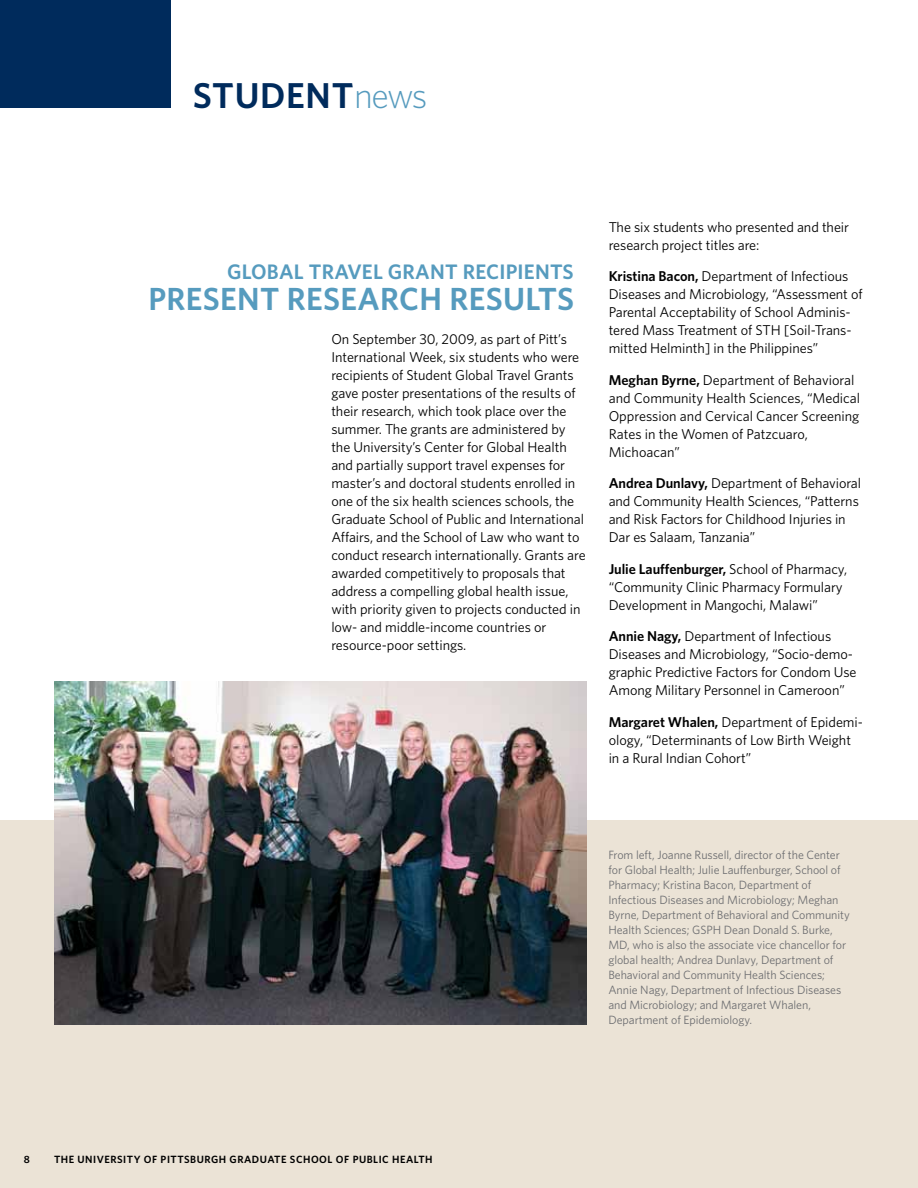
<style>
.page{position:relative;width:918px;height:1188px;background:#fff}
.page>*{position:absolute;margin:0;border:0;box-sizing:border-box;transform-origin:0 0}
.t1{font:600 36px "Whitney";letter-spacing:.135em;color:#002b5c}
.t2{font:600 32.1px "Whitney";letter-spacing:.05em;color:#569bbe}
.t3{font:600 21px "Whitney";letter-spacing:.01em;color:#569bbe}
.t4{font:14.25px/18px "Whitney";letter-spacing:-.005em;color:#000}
.t5{font:12px/15px "Whitney";letter-spacing:-.005em;color:#6d6e71}
.t6{font:600 10.5px "Whitney";letter-spacing:.05em;color:#000}
.s1{font-weight:300;color:#569bbe}
.s2{font-weight:600}
</style>
<div class="page">
<div style="left:0;top:0;width:170px;height:108px;background:#002b5c"></div>
<div style="left:0;top:820px;width:918px;height:368px;background:#ebe3d6"></div>
<img style="left:54px;top:681px;width:533px;height:343px">
<h1 class="t1" style="left:193px;top:74px;width:236px">STUDENT<span class="s1">news</span></h1>
<h3 class="t3" style="left:227px;top:259px;width:28px">GLOBAL</h3>
<h3 class="t3" style="left:309px;top:259px;width:265px">TRAVEL GRANT RECIPIENTS</h3>
<h2 class="t2" style="left:149px;top:280px;width:424px">PRESENT RESEARCH RESULTS</h2>
<p class="t4" style="left:331px;top:330px;width:256px">On September 30, 2009, as part of Pitt’s International Week, six students who were recipients of Student Global Travel Grants gave poster presentations of the results of their research, which took place over the summer. The grants are administered by the University’s Center for Global Health and partially support travel expenses for master’s and doctoral students enrolled in one of the six health sciences schools, the Graduate School of Public and International Affairs, and the School of Law who want to conduct research internationally. Grants are awarded competitively to proposals that address a compelling global health issue, with priority given to projects conducted in low- and middle-income countries or resource-poor settings.</p>
<p class="t4" style="left:609px;top:218px;width:242px">The six students who presented and their research project titles are:</p>
<p class="t4" style="left:609px;top:267px;width:256px"><span class="s2">KRISTINA BACON,</span> Department of Infectious Diseases and Microbiology, “Assessment of Parental Acceptability of School Adminis&shy;tered Mass Treatment of STH [Soil-Trans&shy;mitted Helminth] in the Philippines”</p>
<p class="t4" style="left:609px;top:371px;width:253px"><span class="s2">MEGHAN BYRNE,</span> Department of Behavioral and Community Health Sciences, “Medical Oppression and Cervical Cancer Screening Rates in the Women of Patzcuaro, Michoacan”</p>
<p class="t4" style="left:609px;top:474px;width:254px"><span class="s2">ANDREA DUNLAVY,</span> Department of Behavioral and Community Health Sciences, “Patterns and Risk Factors for Childhood Injuries in Dar es Salaam, Tanzania”</p>
<p class="t4" style="left:609px;top:560px;width:240px"><span class="s2">JULIE LAUFFENBURGER,</span> School of Pharmacy, “Community Clinic Pharmacy Formulary<br>Development in Mangochi, Malawi”</p>
<p class="t4" style="left:609px;top:627px;width:249px"><span class="s2">ANNIE NAGY,</span> Department of Infectious Diseases and Microbiology, “Socio-demo&shy;graphic Predictive Factors for Condom Use Among Military Personnel in Cameroon”</p>
<p class="t4" style="left:609px;top:713px;width:256px"><span class="s2">MARGARET WHALEN,</span> Department of Epidemi&shy;ology, “Determinants of Low Birth Weight in a Rural Indian Cohort”</p>
<p class="t5" style="left:608px;top:847px;width:243px">From left, Joanne Russell, director of the Center for Global Health; Julie Lauffenburger, School of Pharmacy; Kristina Bacon, Department of Infectious Diseases and Microbiology; Meghan Byrne, Department of Behavioral and Community Health Sciences; GSPH Dean Donald S. Burke, MD, who is also the associate vice chancellor for global health; Andrea Dunlavy, Department of Behavioral and Community Health Sciences; Annie Nagy, Department of Infectious Diseases and Microbiology; and Margaret Whalen, Department of Epidemiology.</p>
<p class="t6" style="left:24px;top:1153px;width:8px">8</p>
<p class="t6" style="left:54px;top:1153px;width:251px">TH E UN IVERSITY OF PITTSBURGH GRADUATE SCHOOL</p>
<p class="t6" style="left:336px;top:1153px;width:96px">OF PUBLIC HEALTH</p>
</div>
